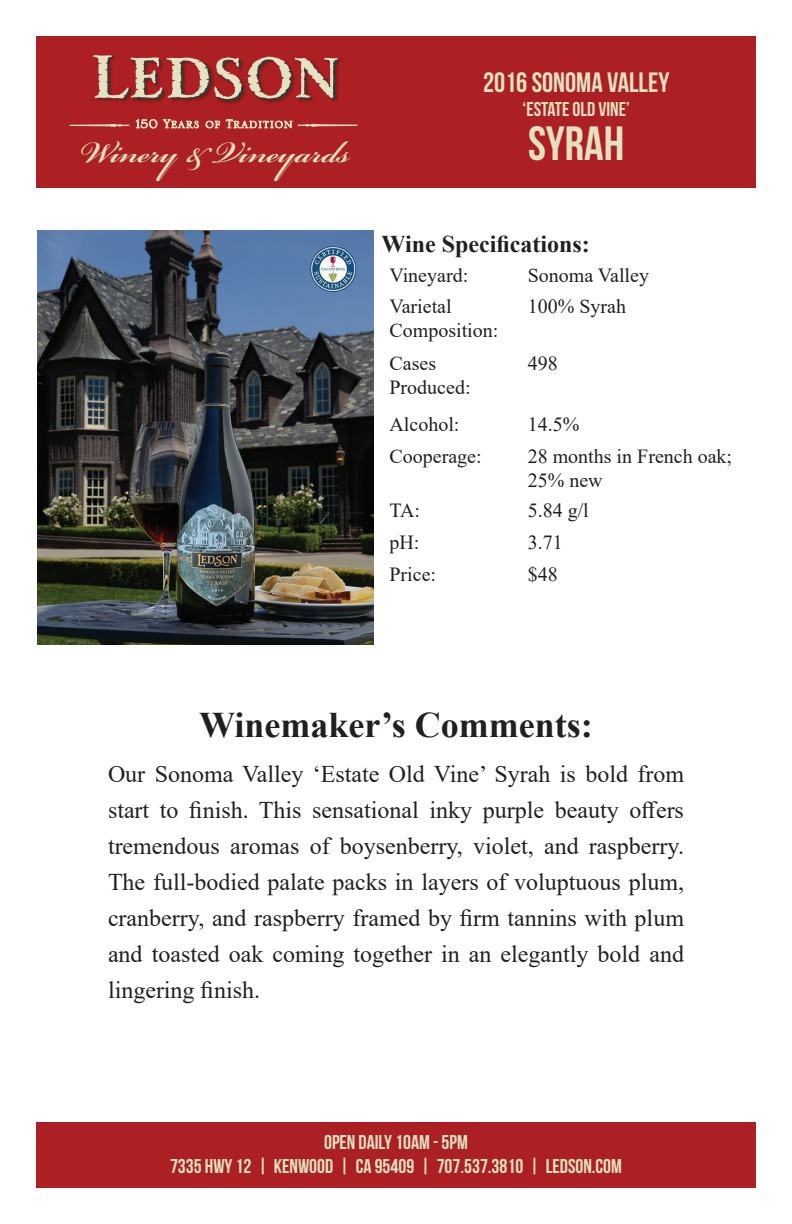
<style>
.page{position:relative;width:792px;height:1224px;background:#fff}
.page>*{position:absolute;margin:0;border:0;box-sizing:border-box;transform-origin:0 0}
.t1{font:48px "Bebas Neue";color:#e4e1c2}
.t2{font:600 47px "Bickham Script Pro";color:#e6e1c2}
.t3{font:700 36px "Times New Roman";color:#231f20}
.t4{font:28px "Bebas Neue";color:#e4e1c2}
.t5{font:24px/36px "Times New Roman";color:#231f20;text-align:justify}
.t6{font:700 24px "Times New Roman";color:#231f20}
.t7{font:20px/24px "Times New Roman";color:#231f20}
.t8{font:20px/24px "Bebas Neue";color:#e4e1c2;text-align:center}
</style>
<div class="page">
<div style="left:36px;top:36px;width:720px;height:152px;background:#ac1f22"></div>
<svg style="left:93px;top:55px;width:247px;height:47px"></svg>
<svg style="left:70px;top:124px;width:60px;height:3px"></svg>
<svg style="left:136px;top:119px;width:21px;height:10px"></svg>
<svg style="left:163px;top:119px;width:36px;height:10px"></svg>
<svg style="left:206px;top:121px;width:14px;height:7px"></svg>
<svg style="left:226px;top:119px;width:131px;height:10px"></svg>
<div style="left:36px;top:1122px;width:720px;height:66px;background:#ac1f22"></div>
<img style="left:38px;top:230px;width:336px;height:415px">
<h2 class="t2" style="left:79px;top:118px;width:272px">Winery &amp; Vineyards</h2>
<p class="t4" style="left:483px;top:67px;width:188px">2016 SONOMA VALLEY</p>
<p class="t8" style="left:523px;top:97px;width:109px">‘ESTATE OLD VINE’</p>
<h1 class="t1" style="left:528px;top:117px;width:97px">SYRAH</h1>
<p class="t6" style="left:382px;top:227px;width:210px">Wine Specifications:</p>
<p class="t7" style="left:390px;top:262px;width:80px">Vineyard:</p>
<p class="t7" style="left:528px;top:262px;width:123px">Sonoma Valley</p>
<p class="t7" style="left:390px;top:294px;width:110px">Varietal<br>Composition:</p>
<p class="t7" style="left:528px;top:294px;width:100px">100% Syrah</p>
<p class="t7" style="left:390px;top:351px;width:83px">Cases<br>Produced:</p>
<p class="t7" style="left:528px;top:351px;width:31px">498</p>
<p class="t7" style="left:390px;top:411px;width:71px">Alcohol:</p>
<p class="t7" style="left:528px;top:411px;width:53px">14.5%</p>
<p class="t7" style="left:390px;top:443px;width:94px">Cooperage:</p>
<p class="t7" style="left:528px;top:443px;width:206px">28 months in French oak;<br>25% new</p>
<p class="t7" style="left:390px;top:498px;width:32px">TA:</p>
<p class="t7" style="left:528px;top:498px;width:63px">5.84 g/l</p>
<p class="t7" style="left:390px;top:530px;width:31px">pH:</p>
<p class="t7" style="left:528px;top:530px;width:36px">3.71</p>
<p class="t7" style="left:390px;top:561px;width:48px">Price:</p>
<p class="t7" style="left:528px;top:561px;width:31px">$48</p>
<h3 class="t3" style="left:199px;top:699px;width:395px">Winemaker’s Comments:</h3>
<p class="t5" style="left:108px;top:755px;width:578px">Our Sonoma Valley ‘Estate Old Vine’ Syrah is bold from start to finish. This sensational inky purple beauty offers tremendous aromas of boysenberry, violet, and raspberry.<br>The full-bodied palate packs in layers of voluptuous plum, cranberry, and raspberry framed by firm tannins with plum and toasted oak coming together in an elegantly bold and lingering finish.</p>
<p class="t8" style="left:170px;top:1130px;width:453px">OPEN DAILY 10AM - 5PM<br>7335 HWY 12 | KENWOOD | CA 95409 | 707.537.3810 | LEDSON.COM</p>
</div>
